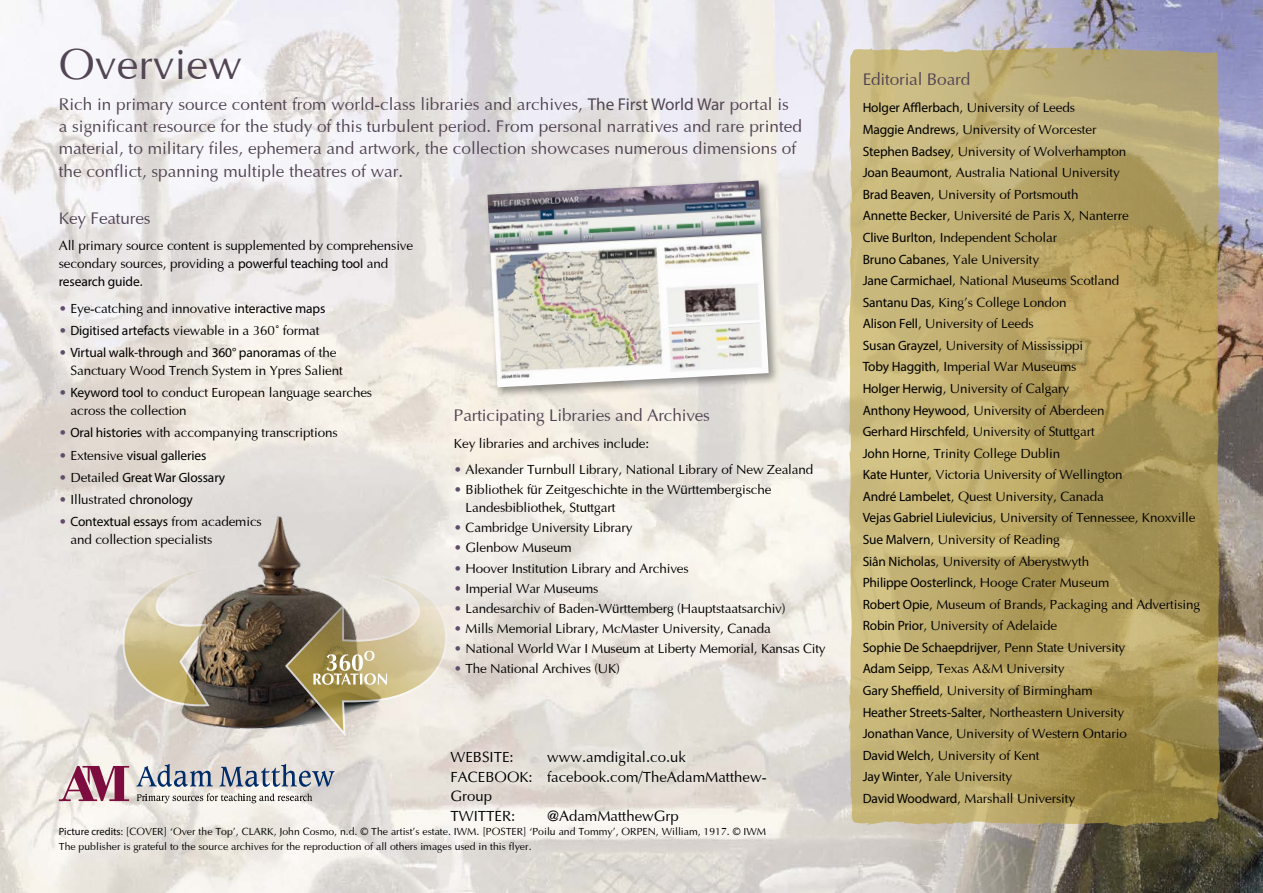
<style>
.page{position:relative;width:1263px;height:893px;background:#fff}
.page>*{position:absolute;margin:0;border:0;box-sizing:border-box;transform-origin:0 0}
.t1{font:43.42px "Optima";color:#524554}
.t2{font:17.17px/22.4px "Optima";color:#524554}
.t3{font:15px/19.4px "Optima";color:#000}
.t4{font:13.5px/21.6px "Optima";letter-spacing:-.01em;color:#000}
.t5{font:13.5px "Myriad Pro";letter-spacing:-.01em;color:#000}
.t6{font:10.5px/15px "Optima";color:#000}
.s1{font-family:"Myriad Pro"}
.s2{font-family:"Optima"}
.s3{color:#604d6a}
.s4{font-family:"Optima";color:#604d6a}
</style>
<div class="page">
<img style="left:0;top:0;width:1263px;height:893px">
<svg style="left:136px;top:764px;width:77px;height:23px;background:#a8b0bb"></svg>
<svg style="left:219px;top:764px;width:116px;height:23px;background:#a6adb8"></svg>
<svg style="left:59px;top:766px;width:70px;height:35px;background:#b67f91"></svg>
<svg style="left:137px;top:793px;width:175px;height:10px;background:#c2bfba"></svg>
<div style="left:444px;top:745px;width:329px;height:87px;background:#fff;opacity:.75"></div>
<img style="left:178px;top:513px;width:230px;height:222px">
<svg style="left:120px;top:563px;width:122px;height:144px;background:#beb39b"></svg>
<svg style="left:284px;top:573px;width:170px;height:164px;background:#beb59f"></svg>
<div style="left:485px;top:177px;width:296px;height:222px;background:#000;opacity:.41"></div>
<img style="left:487px;top:181px;width:282px;height:206px">
<svg style="left:848px;top:47px;width:372px;height:780px;background:#baa86d"></svg>
<h1 class="t1" style="left:59px;top:31px;width:185px">Overview</h1>
<p class="t2" style="left:59px;top:91px;width:745px">Rich in primary source content from world-class libraries and archives, <span class="s1">The First World War</span> portal is<br>a significant resource for the study of this turbulent period. From personal narratives and rare printed material, to military files, ephemera and artwork, the collection showcases numerous dimensions of the conflict, spanning multiple theatres of war.</p>
<p class="t2" style="left:59px;top:205px;width:93px">Key Features</p>
<p class="t4" style="left:59px;top:236px;width:356px;line-height:17.9px">All primary source content is supplemented by comprehensive secondary sources, providing a <span class="s1">powerful teaching tool</span> and</p>
<p class="t5" style="left:59px;top:273px;width:86px">research guide<span class="s2">.</span></p>
<p class="t4" style="left:59px;top:296px;width:268px"><span class="s3">•</span> Eye-catching and innovative <span class="s1">interactive maps</span></p>
<p class="t4" style="left:59px;top:318px;width:262px"><span class="s3">•</span> <span class="s1">Digitised artefacts</span> viewable in a 360° format</p>
<p class="t5" style="left:59px;top:344px;width:279px"><span class="s4">•</span> Virtual walk-through <span class="s2">and</span> 360° panoramas <span class="s2">of the</span></p>
<p class="t4" style="left:70px;top:359px;width:274px">Sanctuary Wood Trench System in Ypres Salient</p>
<p class="t4" style="left:70px;top:383px;width:303px;line-height:17.9px;text-indent:-12px"><span class="s3">•</span> <span class="s1">Keyword tool</span> to conduct European language searches across the collection</p>
<p class="t4" style="left:59px;top:421px;width:280px"><span class="s3">•</span> <span class="s1">Oral histories</span> with accompanying transcriptions</p>
<p class="t5" style="left:59px;top:447px;width:149px"><span class="s4">•</span> <span class="s2">Extensive</span> visual galleries</p>
<p class="t5" style="left:59px;top:469px;width:168px"><span class="s4">•</span> <span class="s2">Detailed</span> Great War Glossary</p>
<p class="t4" style="left:59px;top:487px;width:135px"><span class="s3">•</span> Illustrated <span class="s1">chronology</span></p>
<p class="t5" style="left:59px;top:513px;width:204px"><span class="s4">•</span> Contextual essays <span class="s2">from academics</span></p>
<p class="t4" style="left:70px;top:528px;width:143px">and collection specialists</p>
<p class="t2" style="left:454px;top:403px;width:257px">Participating Libraries and Archives</p>
<p class="t4" style="left:454px;top:431px;width:197px">Key libraries and archives include:</p>
<p class="t4" style="left:454px;top:458px;width:361px"><span class="s3">•</span> Alexander Turnbull Library, National Library of New Zealand</p>
<p class="t4" style="left:466px;top:480px;width:307px;line-height:17.9px;text-indent:-12px"><span class="s3">•</span> Bibliothek für Zeitgeschichte in the Württembergische<br>Landesbibliothek, Stuttgart</p>
<p class="t4" style="left:454px;top:516px;width:180px"><span class="s3">•</span> Cambridge University Library</p>
<p class="t4" style="left:454px;top:536px;width:119px"><span class="s3">•</span> Glenbow Museum</p>
<p class="t4" style="left:454px;top:556px;width:236px"><span class="s3">•</span> Hoover Institution Library and Archives</p>
<p class="t4" style="left:454px;top:576px;width:146px"><span class="s3">•</span> Imperial War Museums</p>
<p class="t4" style="left:454px;top:596px;width:333px"><span class="s3">•</span> Landesarchiv of Baden-Württemberg (Hauptstaatsarchiv)</p>
<p class="t4" style="left:454px;top:616px;width:318px"><span class="s3">•</span> Mills Memorial Library, McMaster University, Canada</p>
<p class="t4" style="left:454px;top:636px;width:373px"><span class="s3">•</span> National World War I Museum at Liberty Memorial, Kansas City</p>
<p class="t4" style="left:454px;top:656px;width:167px"><span class="s3">•</span> The National Archives (UK)</p>
<p class="t3" style="left:450px;top:746px;width:318px;text-indent:97px">www.amdigital.co.uk<br>FACEBOOK: facebook.com/TheAdamMatthew-<br>Group<br>TWITTER:</p>
<p class="t3" style="left:450px;top:746px;width:65px">WEBSITE:</p>
<p class="t3" style="left:547px;top:805px;width:133px">@AdamMatthewGrp</p>
<p class="t6" style="left:59px;top:823px;width:709px"><span class="s1">Picture credits:</span> [COVER] ‘Over the Top’, CLARK, John Cosmo, n.d. © The artist’s estate. IWM. [POSTER] ‘Poilu and Tommy’, ORPEN, William, 1917. © IWM<br>The publisher is grateful to the source archives for the reproduction of all others images used in this flyer.</p>
<p class="t2" style="left:863px;top:66px;width:109px">Editorial Board</p>
<p class="t4" style="left:863px;top:96px;width:334px"><span class="s1">Holger Afflerbach</span>, University of Leeds<br><span class="s1">Maggie Andrews</span>, University of Worcester<br><span class="s1">Stephen Badsey</span>, University of Wolverhampton<br><span class="s1">Joan Beaumont</span>, Australia National University<br><span class="s1">Brad Beaven</span>, University of Portsmouth<br><span class="s1">Annette Becker</span>, Université de Paris X, Nanterre<br><span class="s1">Clive Burlton</span>, Independent Scholar<br><span class="s1">Bruno Cabanes</span>, Yale University<br><span class="s1">Jane Carmichael</span>, National Museums Scotland<br><span class="s1">Santanu Das</span>, King’s College London<br><span class="s1">Alison Fell</span>, University of Leeds<br><span class="s1">Susan Grayzel</span>, University of Mississippi<br><span class="s1">Toby Haggith</span>, Imperial War Museums<br><span class="s1">Holger Herwig</span>, University of Calgary<br><span class="s1">Anthony Heywood</span>, University of Aberdeen<br><span class="s1">Gerhard Hirschfeld</span>, University of Stuttgart<br><span class="s1">John Horne</span>, Trinity College Dublin<br><span class="s1">Kate Hunter</span>, Victoria University of Wellington<br><span class="s1">André Lambelet</span>, Quest University, Canada<br><span class="s1">Vejas Gabriel Liulevicius</span>, University of Tennessee, Knoxville <span class="s1">Sue Malvern</span>, University of Reading<br><span class="s1">Siân Nicholas</span>, University of Aberystwyth</p>
<p class="t5" style="left:863px;top:574px;width:248px">Philippe Oosterlinck<span class="s2">, Hooge Crater Museum</span></p>
<p class="t4" style="left:863px;top:592px;width:339px"><span class="s1">Robert Opie</span>, Museum of Brands, Packaging and Advertising<br><span class="s1">Robin Prior</span>, University of Adelaide</p>
<p class="t5" style="left:863px;top:639px;width:264px">Sophie De Schaepdrijver<span class="s2">, Penn State University</span></p>
<p class="t4" style="left:863px;top:657px;width:266px"><span class="s1">Adam Seipp</span>, Texas A&amp;M University<br><span class="s1">Gary Sheffield</span>, University of Birmingham <span class="s1">Heather Streets-Salter</span>, Northeastern University <span class="s1">Jonathan Vance</span>, University of Western Ontario <span class="s1">David Welch</span>, University of Kent<br><span class="s1">Jay Winter</span>, Yale University<br><span class="s1">David Woodward</span>, Marshall University</p>
</div>
